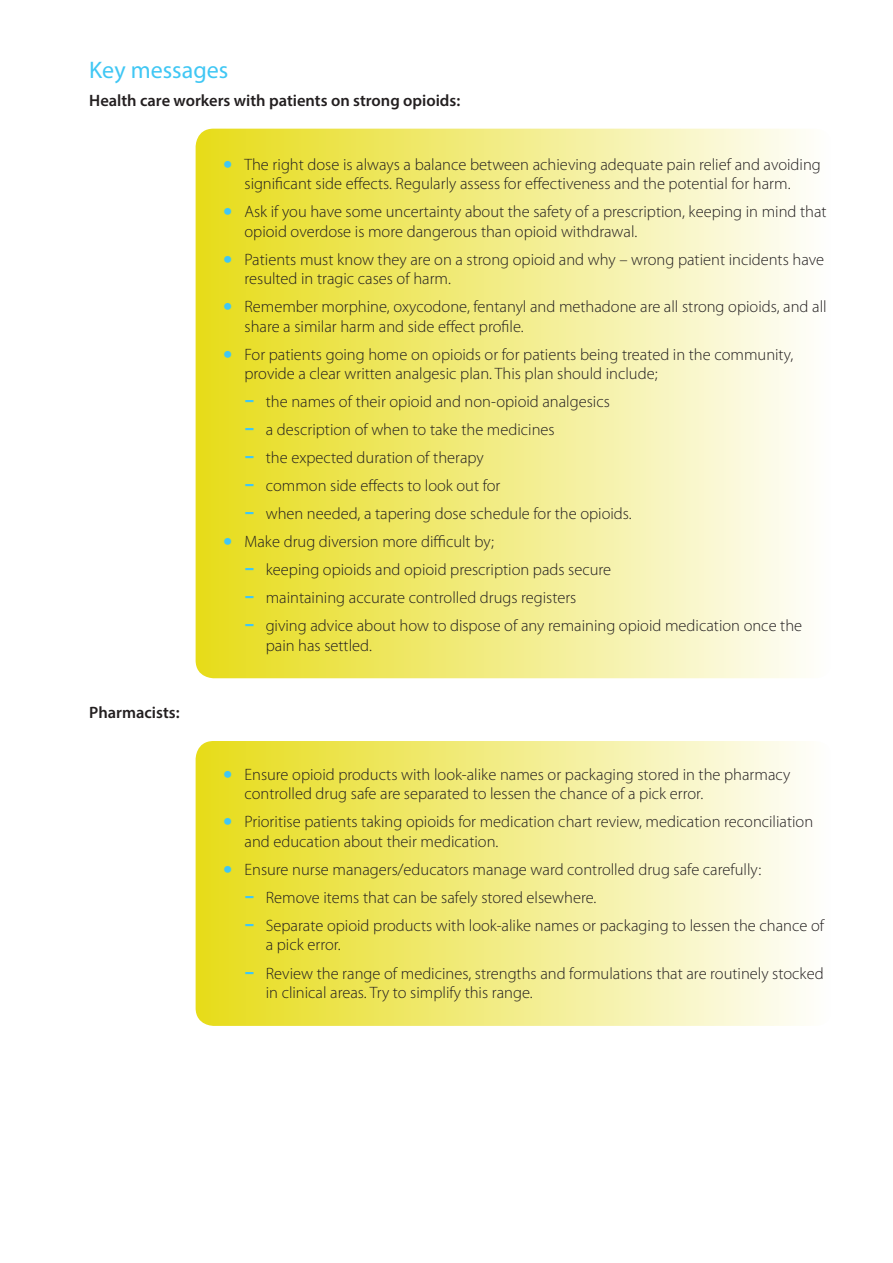
<style>
.page{position:relative;width:893px;height:1263px;background:#fff}
.page>*{position:absolute;margin:0;border:0;box-sizing:border-box;transform-origin:0 0}
.t1{font:24px "Myriad Pro";color:#40c7f4}
.t2{font:300 16.5px/19.5px "Myriad Pro";color:#231f20}
.t3{font:600 16.5px "Myriad Pro";color:#231f20}
.s1{font-weight:400;font-size:33px;color:#40c7f4}
</style>
<div class="page">
<div style="left:196px;top:129px;width:637px;height:549px;background:linear-gradient(to right,#e7dc18,#fefefe);border-radius:18px"></div>
<div style="left:196px;top:741px;width:637px;height:285px;background:linear-gradient(to right,#e7dc18,#fefefe);border-radius:18px"></div>
<h1 class="t1" style="left:89px;top:55px;width:140px">Key messages</h1>
<p class="t3" style="left:89px;top:89px;width:372px">Health care workers with patients on strong opioids:</p>
<p class="t3" style="left:89px;top:702px;width:92px">Pharmacists:</p>
<p class="t2" style="left:223px;top:155px;width:599px;text-align:center"><span class="s1">•</span> The right dose is always a balance between achieving adequate pain relief and avoiding significant side effects. Regularly assess for effectiveness and the potential for harm.</p>
<p class="t2" style="left:244px;top:202px;width:584px;text-indent:-21px"><span class="s1">•</span> Ask if you have some uncertainty about the safety of a prescription, keeping in mind that opioid overdose is more dangerous than opioid withdrawal.</p>
<p class="t2" style="left:244px;top:250px;width:581px;text-indent:-21px"><span class="s1">•</span> Patients must know they are on a strong opioid and why – wrong patient incidents have resulted in tragic cases of harm.</p>
<p class="t2" style="left:244px;top:297px;width:584px;text-indent:-21px"><span class="s1">•</span> Remember morphine, oxycodone, fentanyl and methadone are all strong opioids, and all share a similar harm and side effect profile.</p>
<p class="t2" style="left:244px;top:345px;width:550px;text-indent:-21px"><span class="s1">•</span> For patients going home on opioids or for patients being treated in the community, provide a clear written analgesic plan. This plan should include;</p>
<p class="t2" style="left:244px;top:392px;width:367px"><span class="s1">-</span> the names of their opioid and non-opioid analgesics</p>
<p class="t2" style="left:244px;top:420px;width:312px"><span class="s1">-</span> a description of when to take the medicines</p>
<p class="t2" style="left:244px;top:448px;width:241px"><span class="s1">-</span> the expected duration of therapy</p>
<p class="t2" style="left:244px;top:476px;width:257px"><span class="s1">-</span> common side effects to look out for</p>
<p class="t2" style="left:244px;top:504px;width:389px"><span class="s1">-</span> when needed, a tapering dose schedule for the opioids.</p>
<p class="t2" style="left:223px;top:532px;width:272px"><span class="s1">•</span> Make drug diversion more difficult by;</p>
<p class="t2" style="left:244px;top:560px;width:368px"><span class="s1">-</span> keeping opioids and opioid prescription pads secure</p>
<p class="t2" style="left:244px;top:588px;width:333px"><span class="s1">-</span> maintaining accurate controlled drugs registers</p>
<p class="t2" style="left:266px;top:616px;width:538px;text-indent:-21px"><span class="s1">-</span> giving advice about how to dispose of any remaining opioid medication once the pain has settled.</p>
<p class="t2" style="left:244px;top:765px;width:547px;text-indent:-21px"><span class="s1">•</span> Ensure opioid products with look-alike names or packaging stored in the pharmacy controlled drug safe are separated to lessen the chance of a pick error.</p>
<p class="t2" style="left:244px;top:812px;width:570px;text-indent:-21px"><span class="s1">•</span> Prioritise patients taking opioids for medication chart review, medication reconciliation and education about their medication.</p>
<p class="t2" style="left:223px;top:860px;width:539px"><span class="s1">•</span> Ensure nurse managers/educators manage ward controlled drug safe carefully:</p>
<p class="t2" style="left:244px;top:888px;width:353px"><span class="s1">-</span> Remove items that can be safely stored elsewhere.</p>
<p class="t2" style="left:266px;top:916px;width:560px;text-indent:-21px"><span class="s1">-</span> Separate opioid products with look-alike names or packaging to lessen the chance of a pick error.</p>
<p class="t2" style="left:266px;top:963px;width:559px;text-indent:-21px"><span class="s1">-</span> Review the range of medicines, strengths and formulations that are routinely stocked in clinical areas. Try to simplify this range.</p>
</div>
